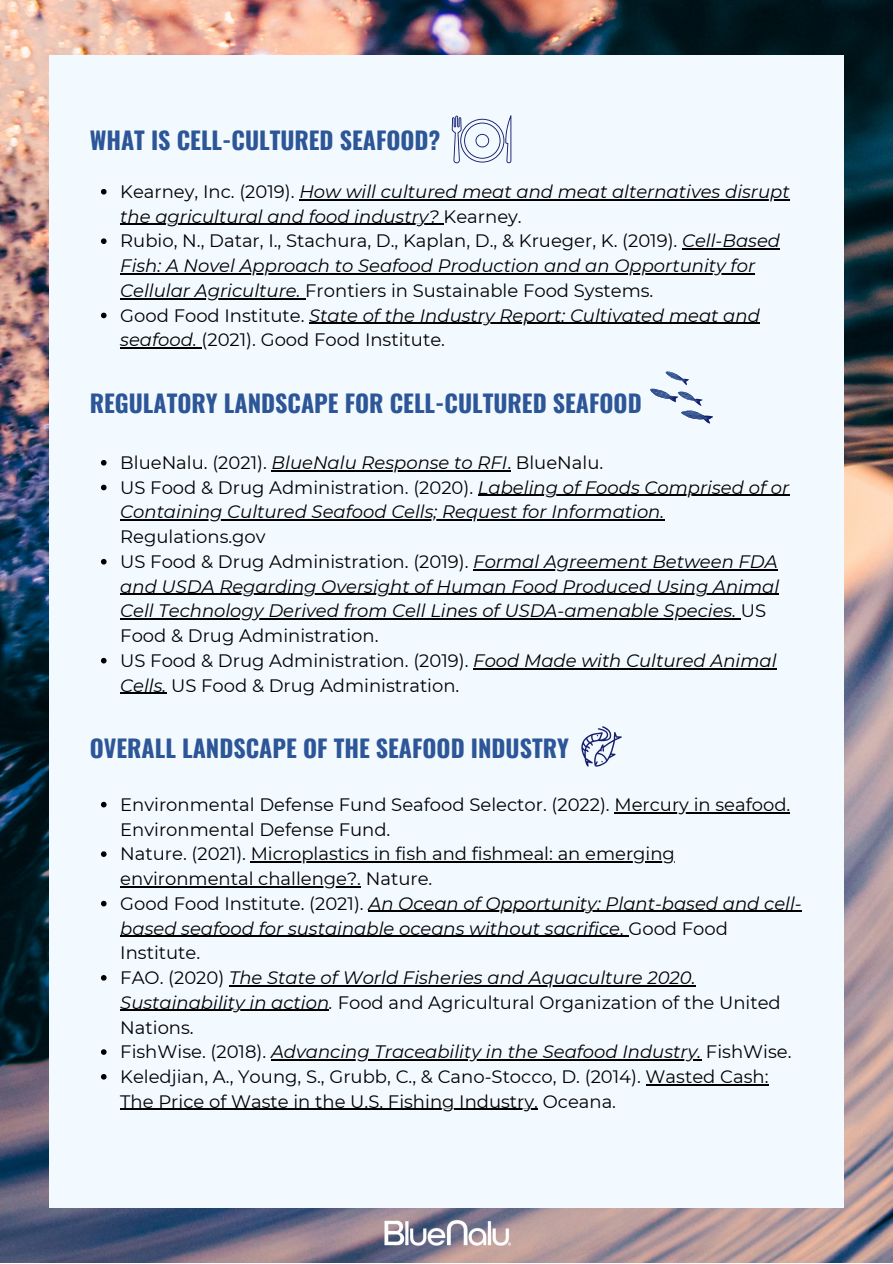
<style>
.page{position:relative;width:893px;height:1264px;background:#fff}
.page>*{position:absolute;margin:0;border:0;box-sizing:border-box;transform-origin:0 0}
.t1{font:700 24px "Oswald";color:#2c5697}
.t2{font:italic 18px/24.8px "Montserrat";color:#000}
.t3{font:18px/24.8px "Montserrat";color:#000}
.s1{font-style:normal}
.s2{font-style:italic}
</style>
<div class="page">
<img style="left:0;top:0;width:892px;height:1262px">
<div style="left:49px;top:55px;width:794px;height:1152px;background:#f3faff"></div>
<svg style="left:101px;top:189px;width:6px;height:5px"></svg>
<hr style="left:299px;top:199px;width:490px;height:1px;background:#000">
<hr style="left:120px;top:224px;width:319px;height:1px;background:#000">
<svg style="left:101px;top:238px;width:6px;height:6px"></svg>
<hr style="left:682px;top:248px;width:98px;height:2px;background:#000">
<hr style="left:120px;top:273px;width:635px;height:1px;background:#000">
<hr style="left:120px;top:298px;width:177px;height:1px;background:#000">
<svg style="left:101px;top:312px;width:6px;height:6px"></svg>
<hr style="left:309px;top:323px;width:450px;height:1px;background:#000">
<hr style="left:120px;top:347px;width:81px;height:1px;background:#000">
<svg style="left:101px;top:460px;width:6px;height:5px"></svg>
<hr style="left:271px;top:470px;width:236px;height:1px;background:#000">
<svg style="left:101px;top:484px;width:6px;height:6px"></svg>
<hr style="left:478px;top:495px;width:311px;height:1px;background:#000">
<hr style="left:120px;top:519px;width:544px;height:1px;background:#000">
<svg style="left:101px;top:559px;width:6px;height:5px"></svg>
<hr style="left:473px;top:569px;width:304px;height:1px;background:#000">
<hr style="left:120px;top:593px;width:659px;height:2px;background:#000">
<hr style="left:120px;top:618px;width:616px;height:1px;background:#000">
<svg style="left:101px;top:658px;width:6px;height:5px"></svg>
<hr style="left:473px;top:668px;width:303px;height:1px;background:#000">
<hr style="left:120px;top:692px;width:46px;height:2px;background:#000">
<svg style="left:101px;top:801px;width:6px;height:6px"></svg>
<hr style="left:614px;top:812px;width:176px;height:1px;background:#000">
<svg style="left:101px;top:851px;width:6px;height:6px"></svg>
<hr style="left:251px;top:861px;width:424px;height:1px;background:#000">
<hr style="left:120px;top:886px;width:237px;height:1px;background:#000">
<svg style="left:101px;top:900px;width:6px;height:6px"></svg>
<hr style="left:368px;top:910px;width:433px;height:2px;background:#000">
<hr style="left:120px;top:935px;width:500px;height:1px;background:#000">
<svg style="left:101px;top:975px;width:6px;height:5px"></svg>
<hr style="left:229px;top:985px;width:466px;height:1px;background:#000">
<hr style="left:120px;top:1009px;width:209px;height:2px;background:#000">
<svg style="left:101px;top:1049px;width:6px;height:5px"></svg>
<hr style="left:271px;top:1059px;width:430px;height:1px;background:#000">
<svg style="left:101px;top:1074px;width:6px;height:5px"></svg>
<hr style="left:645px;top:1084px;width:123px;height:1px;background:#000">
<hr style="left:120px;top:1108px;width:418px;height:1px;background:#000">
<svg style="left:650px;top:372px;width:63px;height:51px"></svg>
<svg style="left:581px;top:726px;width:40px;height:40px"></svg>
<svg style="left:451px;top:115px;width:60px;height:48px"></svg>
<img style="left:382px;top:1207px;width:128px;height:47px">
<h1 class="t1" style="left:90px;top:121px;width:352px">WHAT IS CELL-CULTURED SEAFOOD?</h1>
<p class="t2" style="left:120px;top:179px;width:671px"><span class="s1">Kearney, Inc. (2019).</span> How will cultured meat and meat alternatives disrupt the agricultural and food industry? <span class="s1">Kearney.<br>Rubio, N., Datar, I., Stachura, D., Kaplan, D., &amp; Krueger, K. (2019).</span> Cell-Based Fish: A Novel Approach to Seafood Production and an Opportunity for Cellular Agriculture. <span class="s1">Frontiers in Sustainable Food Systems.<br>Good Food Institute.</span> State of the Industry Report: Cultivated meat and seafood. <span class="s1">(2021). Good Food Institute.</span></p>
<h1 class="t1" style="left:90px;top:384px;width:553px">REGULATORY LANDSCAPE FOR CELL-CULTURED SEAFOOD</h1>
<p class="t2" style="left:120px;top:450px;width:670px"><span class="s1">BlueNalu. (2021).</span> BlueNalu Response to RFI<span class="s1">. BlueNalu.<br>US Food &amp; Drug Administration. (2020).</span> Labeling of Foods Comprised of or<br>Containing Cultured Seafood Cells; Request for Information.</p>
<p class="t2" style="left:120px;top:524px;width:660px"><span class="s1">Regulations.gov<br>US Food &amp; Drug Administration. (2019).</span> Formal Agreement Between FDA and USDA Regarding Oversight of Human Food Produced Using Animal Cell Technology Derived from Cell Lines of USDA-amenable Species. <span class="s1">US Food &amp; Drug Administration.<br>US Food &amp; Drug Administration. (2019).</span> Food Made with Cultured Animal Cells. <span class="s1">US Food &amp; Drug Administration.</span></p>
<h1 class="t1" style="left:90px;top:729px;width:480px">OVERALL LANDSCAPE OF THE SEAFOOD INDUSTRY</h1>
<p class="t3" style="left:120px;top:792px;width:683px">Environmental Defense Fund Seafood Selector. (2022). Mercury in seafood.<br>Environmental Defense Fund.<br>Nature. (2021). Microplastics in fish and fishmeal: an emerging environmental challenge?. Nature.<br>Good Food Institute. (2021). <span class="s2">An Ocean of Opportunity: Plant-based and cell&shy;based seafood for sustainable oceans without sacrifice</span>. Good Food Institute.<br>FAO. (2020) <span class="s2">The State of World Fisheries and Aquaculture 2020.<br>Sustainability in action.</span> Food and Agricultural Organization of the United Nations.<br>FishWise. (2018). <span class="s2">Advancing Traceability in the Seafood Industry.</span> FishWise.<br>Keledjian, A., Young, S., Grubb, C., &amp; Cano-Stocco, D. (2014). Wasted Cash:<br>The Price of Waste in the U.S. Fishing Industry. Oceana.</p>
</div>
